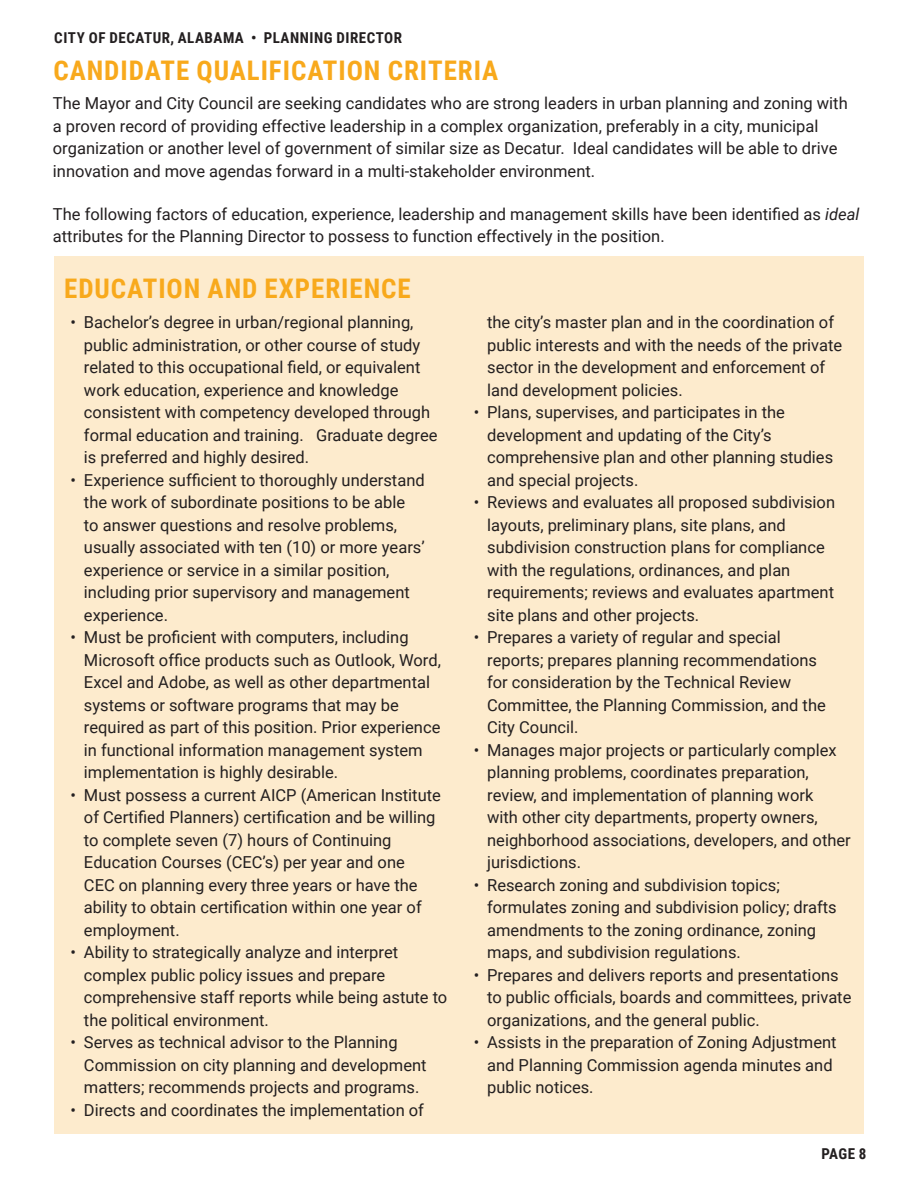
<style>
.page{position:relative;width:918px;height:1188px;background:#fff}
.page>*{position:absolute;margin:0;border:0;box-sizing:border-box;transform-origin:0 0}
.Header1{font:700 27px "Roboto Condensed";letter-spacing:.035em;color:#f8a91c}
.Text_11{font:16.5px/22.5px "Roboto";color:#231f20}
.Header1-2{font:700 15px "Roboto Condensed";letter-spacing:.035em;color:#231f20}
.s1{font-style:italic}
</style>
<div class="page">
<div style="left:54px;top:256px;width:810px;height:878px;background:#fdebcd"></div>
<p class="Header1-2" style="left:54px;top:27px;width:349px">CITY OF DECATUR, ALABAMA • PLANNING DIRECTOR</p>
<p class="Header1" style="left:53px;top:52px;width:446px">CANDIDATE QUALIFICATION CRITERIA</p>
<p class="Text_11" style="left:53px;top:92px;width:796px">The Mayor and City Council are seeking candidates who are strong leaders in urban planning and zoning with a proven record of providing effective leadership in a complex organization, preferably in a city, municipal organization or another level of government of similar size as Decatur. Ideal candidates will be able to drive innovation and move agendas forward in a multi-stakeholder environment.</p>
<p class="Text_11" style="left:53px;top:202px;width:808px">The following factors of education, experience, leadership and management skills have been identified as <span class="s1">ideal </span>attributes for the Planning Director to possess to function effectively in the position.</p>
<p class="Header1" style="left:64px;top:270px;width:348px">EDUCATION AND EXPERIENCE</p>
<p class="Text_11" style="left:84px;top:311px;width:355px;text-indent:-14px">• Bachelor’s degree in urban/regional planning, public administration, or other course of study related to this occupational field, or equivalent work education, experience and knowledge consistent with competency developed through formal education and training. Graduate degree is preferred and highly desired.</p>
<p class="Text_11" style="left:84px;top:468px;width:342px;text-indent:-14px">• Experience sufficient to thoroughly understand the work of subordinate positions to be able<br>to answer questions and resolve problems, usually associated with ten (10) or more years’ experience or service in a similar position, including prior supervisory and management experience.</p>
<p class="Text_11" style="left:84px;top:626px;width:359px;text-indent:-14px">• Must be proficient with computers, including Microsoft office products such as Outlook, Word, Excel and Adobe, as well as other departmental systems or software programs that may be required as part of this position. Prior experience in functional information management system implementation is highly desirable.</p>
<p class="Text_11" style="left:84px;top:783px;width:358px;text-indent:-14px">• Must possess a current AICP (American Institute of Certified Planners) certification and be willing to complete seven (7) hours of Continuing Education Courses (CEC’s) per year and one<br>CEC on planning every three years or have the ability to obtain certification within one year of employment.</p>
<p class="Text_11" style="left:84px;top:941px;width:365px;text-indent:-14px">• Ability to strategically analyze and interpret complex public policy issues and prepare comprehensive staff reports while being astute to the political environment.</p>
<p class="Text_11" style="left:84px;top:1031px;width:344px;text-indent:-14px">• Serves as technical advisor to the Planning<br>Commission on city planning and development matters; recommends projects and programs.</p>
<p class="Text_11" style="left:70px;top:1098px;width:355px">• Directs and coordinates the implementation of</p>
<p class="Text_11" style="left:487px;top:311px;width:356px">the city’s master plan and in the coordination of public interests and with the needs of the private sector in the development and enforcement of land development policies.</p>
<p class="Text_11" style="left:487px;top:401px;width:348px;text-indent:-14px">• Plans, supervises, and participates in the development and updating of the City’s comprehensive plan and other planning studies and special projects.</p>
<p class="Text_11" style="left:487px;top:491px;width:349px;text-indent:-14px">• Reviews and evaluates all proposed subdivision layouts, preliminary plans, site plans, and subdivision construction plans for compliance with the regulations, ordinances, and plan requirements; reviews and evaluates apartment site plans and other projects.</p>
<p class="Text_11" style="left:487px;top:626px;width:340px;text-indent:-14px">• Prepares a variety of regular and special reports; prepares planning recommendations for consideration by the Technical Review Committee, the Planning Commission, and the City Council.</p>
<p class="Text_11" style="left:487px;top:738px;width:365px;text-indent:-14px">• Manages major projects or particularly complex planning problems, coordinates preparation, review, and implementation of planning work<br>with other city departments, property owners, neighborhood associations, developers, and other jurisdictions.</p>
<p class="Text_11" style="left:487px;top:873px;width:351px;text-indent:-14px">• Research zoning and subdivision topics; formulates zoning and subdivision policy; drafts amendments to the zoning ordinance, zoning maps, and subdivision regulations.</p>
<p class="Text_11" style="left:487px;top:963px;width:366px;text-indent:-14px">• Prepares and delivers reports and presentations to public officials, boards and committees, private organizations, and the general public.</p>
<p class="Text_11" style="left:487px;top:1031px;width:351px;text-indent:-14px">• Assists in the preparation of Zoning Adjustment and Planning Commission agenda minutes and public notices.</p>
<p class="Header1-2" style="left:821px;top:1143px;width:47px">PAGE 8</p>
</div>
